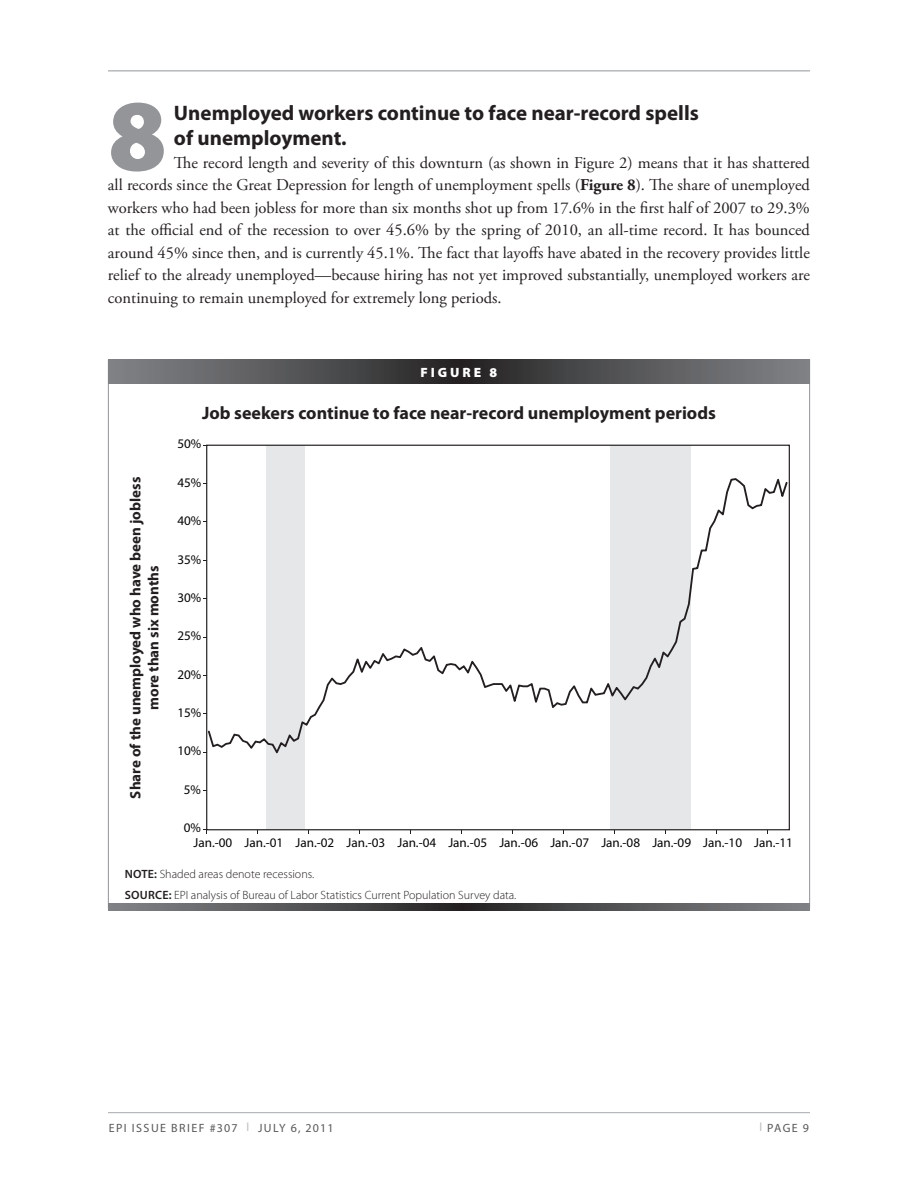
<style>
.page{position:relative;width:918px;height:1188px;background:#fff}
.page>*{position:absolute;margin:0;border:0;box-sizing:border-box;transform-origin:0 0}
.t1{font:900 102.6px "Myriad Pro";color:#939598}
.t2{font:700 21px/25.2px "Myriad Pro";color:#231f20}
.t3{font:700 18px "Myriad Pro";color:#231f20}
.t4{font:16.5px/22.5px "Adobe Garamond Pro";color:#231f20;text-align:justify}
.t5{font:700 15px/18px "Myriad Pro";color:#231f20;text-align:center}
.t6{font:900 13.5px "Myriad Pro";letter-spacing:.22em;color:#fff}
.t7{font:13.2px "Myriad Pro";color:#040503}
.t8{font:300 12px/20.4px "Myriad Pro";color:#231f20}
.t9{font:12px "Myriad Pro";letter-spacing:.1em;color:#57585a}
.s1{font-weight:700}
.s2{font-weight:600}
.s3{color:#bcbdc0}
</style>
<div class="page">
<hr style="left:108px;top:1112px;width:702px;height:1px;background:#a8a9ad">
<hr style="left:108px;top:70px;width:702px;height:1px;background:#939598">
<svg style="left:108px;top:360px;width:702px;height:24px;background:#555557"></svg>
<svg style="left:108px;top:904px;width:702px;height:6px;background:#555557"></svg>
<div style="left:266px;top:445px;width:39px;height:384px;background:#e6e7e9"></div>
<div style="left:610px;top:445px;width:81px;height:384px;background:#e6e7e9"></div>
<svg style="left:208px;top:478px;width:580px;height:275px"></svg>
<h1 class="t1" style="left:108px;top:78px;width:60px">8</h1>
<p class="t2" style="left:174px;top:100px;width:526px">Unemployed workers continue to face near-record spells of unemployment.</p>
<p class="t4" style="left:108px;top:152px;width:704px;text-indent:66px">The record length and severity of this downturn (as shown in Figure 2) means that it has shattered all records since the Great Depression for length of unemployment spells (<span class="s1">Figure 8</span>). The share of unemployed workers who had been jobless for more than six months shot up from 17.6% in the first half of 2007 to 29.3% at the official end of the recession to over 45.6% by the spring of 2010, an all-time record. It has bounced around 45% since then, and is currently 45.1%. The fact that layoffs have abated in the recovery provides little relief to the already unemployed—because hiring has not yet improved substantially, unemployed workers are continuing to remain unemployed for extremely long periods.</p>
<p class="t6" style="left:420px;top:364px;width:78px">F IGURE 8</p>
<p class="t3" style="left:202px;top:401px;width:515px">Job seekers continue to face near-record unemployment periods</p>
<p class="t5" style="left:126px;top:799px;width:323px;rotate:-90deg">Share of the unemployed who have been jobless more than six months</p>
<p class="t7" style="left:177px;top:436px;width:25px">50%</p>
<p class="t7" style="left:177px;top:474px;width:25px">45%</p>
<p class="t7" style="left:177px;top:513px;width:25px">40%</p>
<p class="t7" style="left:177px;top:551px;width:25px">35%</p>
<p class="t7" style="left:177px;top:589px;width:25px">30%</p>
<p class="t7" style="left:177px;top:628px;width:25px">25%</p>
<p class="t7" style="left:177px;top:666px;width:25px">20%</p>
<p class="t7" style="left:177px;top:705px;width:25px">15%</p>
<p class="t7" style="left:177px;top:743px;width:25px">10%</p>
<p class="t7" style="left:184px;top:781px;width:19px">5%</p>
<p class="t7" style="left:184px;top:820px;width:19px">0%</p>
<p class="t7" style="left:194px;top:834px;width:601px">Jan.-00 Jan.-01 Jan.-02 Jan.-03 Jan.-04 Jan.-05 Jan.-06 Jan.-07 Jan.-08 Jan.-09 Jan.-10 Jan.-11</p>
<p class="t8" style="left:125px;top:864px;width:393px"><span class="s2">NOTE:</span> Shaded areas denote recessions.<br><span class="s2">SOURCE:</span> EPI analysis of Bureau of Labor Statistics Current Population Survey data.</p>
<p class="t9" style="left:109px;top:1120px;width:31px">EPI ISSU</p>
<p class="t9" style="left:160px;top:1120px;width:175px">E BRI EF #307 <span class="s3">l</span> july 6, 2011</p>
<p class="t9" style="left:759px;top:1120px;width:51px"><span class="s3">l</span> Page 9</p>
</div>
